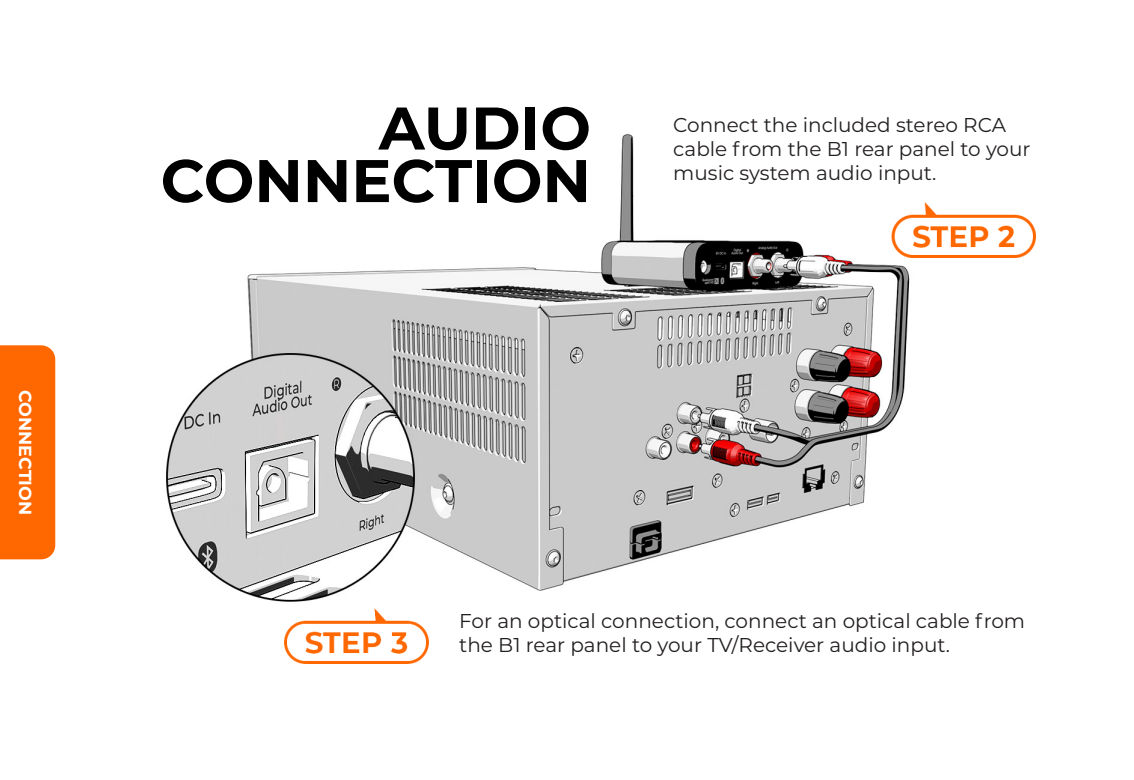
<style>
.page{position:relative;width:1134px;height:780px;background:#fff}
.page>*{position:absolute;margin:0;border:0;box-sizing:border-box;transform-origin:0 0}
.t1{font:700 60px "Montserrat";color:#000}
.t2{font:20px/24px "Montserrat";color:#231f20}
.t3{font:700 17.5px "Montserrat";color:#fff}
</style>
<div class="page">
<img style="left:0;top:133px;width:1036px;height:531px">
<img style="left:891px;top:202px;width:144px;height:55px">
<div style="left:0;top:345px;width:55px;height:214px;background:#ff6700"></div>
<img style="left:285px;top:608px;width:143px;height:55px">
<p class="t3" style="left:38px;top:389px;width:127px;rotate:90deg">CONNECTION</p>
<p class="t1" style="left:379px;top:85px;width:214px">AUDIO</p>
<p class="t1" style="left:161px;top:137px;width:432px">CONNECTION</p>
<p class="t2" style="left:673px;top:112px;width:359px">Connect the included stereo RCA cable from the B1 rear panel to your music system audio input.</p>
<p class="t2" style="left:459px;top:608px;width:567px">For an optical connection, connect an optical cable from the B1 rear panel to your TV/Receiver audio input.</p>
</div>
